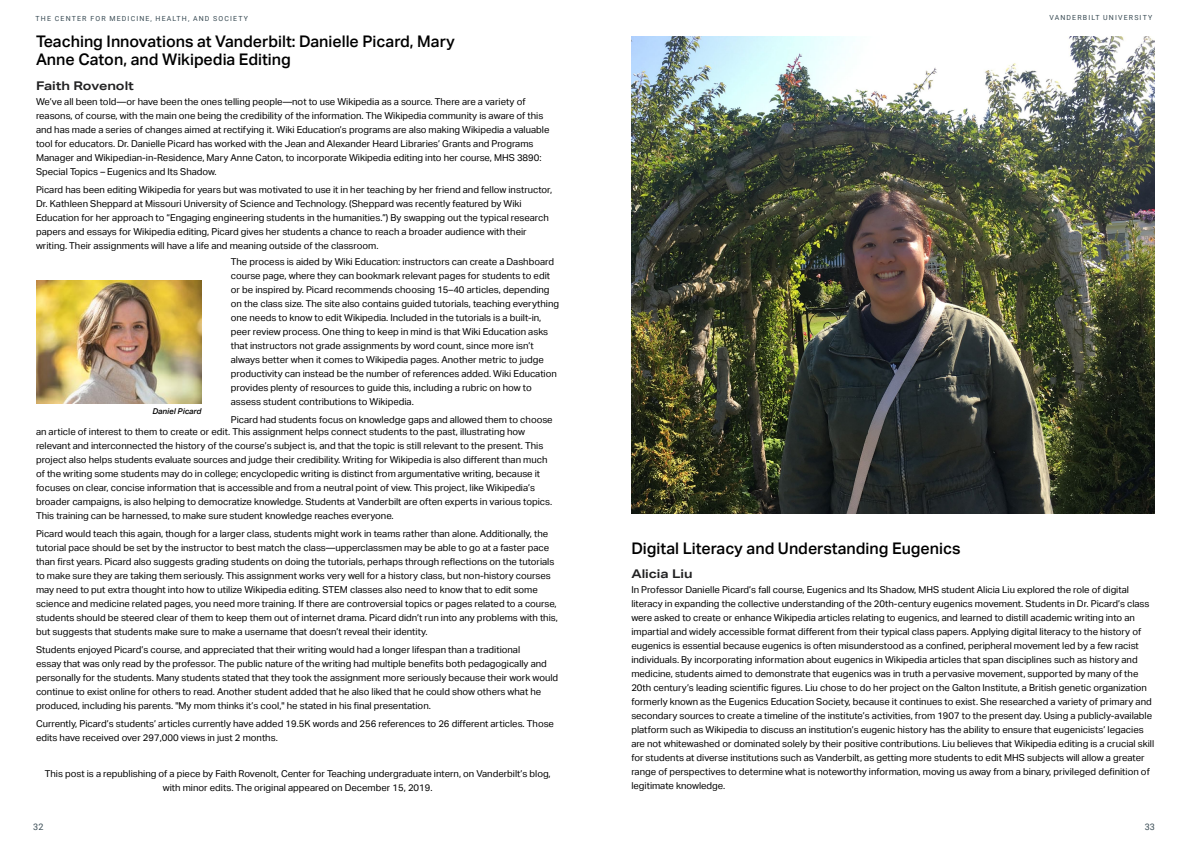
<style>
.page{position:relative;width:1191px;height:842px;background:#fff}
.page>*{position:absolute;margin:0;border:0;box-sizing:border-box;transform-origin:0 0}
.t1{font:500 16px/18px "Aktiv Grotesk";color:#000}
.t2{font:700 12px "Aktiv Grotesk Ex";color:#222223}
.t3{font:9.5px/14px "Aktiv Grotesk";color:#000}
.t4{font:9px "Roboto";color:#384a53}
.t5{font:italic 500 8px "Aktiv Grotesk";color:#000}
.t6{font:7px "Roboto";letter-spacing:.165em;color:#384a53}
</style>
<div class="page">
<img style="left:631px;top:36px;width:524px;height:478px">
<img style="left:36px;top:280px;width:166px;height:123px">
<p class="t6" style="left:36px;top:14px;width:214px">THE CENTER FOR MEDICINE, HEALTH, AND SOCIETY</p>
<h1 class="t1" style="left:36px;top:33px;width:420px">Teaching Innovations at Vanderbilt: Danielle Picard, Mary<br>Anne Caton, and Wikipedia Editing</h1>
<p class="t2" style="left:36px;top:78px;width:99px">Faith Rovenolt</p>
<p class="t3" style="left:36px;top:94px;width:515px">We’ve all been told—or have been the ones telling people—not to use Wikipedia as a source. There are a variety of reasons, of course, with the main one being the credibility of the information. The Wikipedia community is aware of this and has made a series of changes aimed at rectifying it. Wiki Education’s programs are also making Wikipedia a valuable tool for educators. Dr. Danielle Picard has worked with the Jean and Alexander Heard Libraries’ Grants and Programs Manager and Wikipedian-in-Residence, Mary Anne Caton, to incorporate Wikipedia editing into her course, MHS 3890:<br>Special Topics – Eugenics and Its Shadow.</p>
<p class="t3" style="left:36px;top:183px;width:518px">Picard has been editing Wikipedia for years but was motivated to use it in her teaching by her friend and fellow instructor, Dr. Kathleen Sheppard at Missouri University of Science and Technology. (Sheppard was recently featured by Wiki Education for her approach to “Engaging engineering students in the humanities.”) By swapping out the typical research papers and essays for Wikipedia editing, Picard gives her students a chance to reach a broader audience with their writing. Their assignments will have a life and meaning outside of the classroom.</p>
<p class="t3" style="left:231px;top:255px;width:330px">The process is aided by Wiki Education: instructors can create a Dashboard course page, where they can bookmark relevant pages for students to edit or be inspired by. Picard recommends choosing 15–40 articles, depending on the class size. The site also contains guided tutorials, teaching everything one needs to know to edit Wikipedia. Included in the tutorials is a built-in, peer review process. One thing to keep in mind is that Wiki Education asks that instructors not grade assignments by word count, since more isn’t always better when it comes to Wikipedia pages. Another metric to judge productivity can instead be the number of references added. Wiki Education provides plenty of resources to guide this, including a rubric on how to assess student contributions to Wikipedia.</p>
<p class="t3" style="left:231px;top:413px;width:323px">Picard had students focus on knowledge gaps and allowed them to choose</p>
<p class="t5" style="left:153px;top:407px;width:50px">Daniel Picard</p>
<p class="t3" style="left:36px;top:425px;width:518px">an article of interest to them to create or edit. This assignment helps connect students to the past, illustrating how relevant and interconnected the history of the course’s subject is, and that the topic is still relevant to the present. This project also helps students evaluate sources and judge their credibility. Writing for Wikipedia is also different than much of the writing some students may do in college; encyclopedic writing is distinct from argumentative writing, because it focuses on clear, concise information that is accessible and from a neutral point of view. This project, like Wikipedia’s broader campaigns, is also helping to democratize knowledge. Students at Vanderbilt are often experts in various topics.<br>This training can be harnessed, to make sure student knowledge reaches everyone.</p>
<p class="t3" style="left:36px;top:527px;width:523px">Picard would teach this again, though for a larger class, students might work in teams rather than alone. Additionally, the tutorial pace should be set by the instructor to best match the class—upperclassmen may be able to go at a faster pace than first years. Picard also suggests grading students on doing the tutorials, perhaps through reflections on the tutorials to make sure they are taking them seriously. This assignment works very well for a history class, but non-history courses may need to put extra thought into how to utilize Wikipedia editing. STEM classes also need to know that to edit some science and medicine related pages, you need more training. If there are controversial topics or pages related to a course, students should be steered clear of them to keep them out of internet drama. Picard didn’t run into any problems with this, but suggests that students make sure to make a username that doesn’t reveal their identity.</p>
<p class="t3" style="left:36px;top:643px;width:523px">Students enjoyed Picard’s course, and appreciated that their writing would had a longer lifespan than a traditional<br>essay that was only read by the professor. The public nature of the writing had multiple benefits both pedagogically and personally for the students. Many students stated that they took the assignment more seriously because their work would continue to exist online for others to read. Another student added that he also liked that he could show others what he produced, including his parents. "My mom thinks it’s cool," he stated in his final presentation.</p>
<p class="t3" style="left:36px;top:717px;width:519px">Currently, Picard’s students’ articles currently have added 19.5K words and 256 references to 26 different articles. Those edits have received over 297,000 views in just 2 months.</p>
<p class="t3" style="left:45px;top:767px;width:507px;text-align:center">This post is a republishing of a piece by Faith Rovenolt, Center for Teaching undergraduate intern, on Vanderbilt’s blog, with minor edits. The original appeared on December 15, 2019.</p>
<p class="t6" style="left:1049px;top:12px;width:104px">VANDERBILT UNIVERSITY</p>
<h1 class="t1" style="left:631px;top:540px;width:331px">Digital Literacy and Understanding Eugenics</h1>
<p class="t2" style="left:631px;top:567px;width:63px">Alicia Liu</p>
<p class="t3" style="left:631px;top:583px;width:524px">In Professor Danielle Picard’s fall course, Eugenics and Its Shadow, MHS student Alicia Liu explored the role of digital literacy in expanding the collective understanding of the 20th-century eugenics movement. Students in Dr. Picard’s class were asked to create or enhance Wikipedia articles relating to eugenics, and learned to distill academic writing into an impartial and widely accessible format different from their typical class papers. Applying digital literacy to the history of eugenics is essential because eugenics is often misunderstood as a confined, peripheral movement led by a few racist individuals. By incorporating information about eugenics in Wikipedia articles that span disciplines such as history and medicine, students aimed to demonstrate that eugenics was in truth a pervasive movement, supported by many of the 20th century’s leading scientific figures. Liu chose to do her project on the Galton Institute, a British genetic organization formerly known as the Eugenics Education Society, because it continues to exist. She researched a variety of primary and secondary sources to create a timeline of the institute’s activities, from 1907 to the present day. Using a publicly-available platform such as Wikipedia to discuss an institution’s eugenic history has the ability to ensure that eugenicists’ legacies are not whitewashed or dominated solely by their positive contributions. Liu believes that Wikipedia editing is a crucial skill for students at diverse institutions such as Vanderbilt, as getting more students to edit MHS subjects will allow a greater range of perspectives to determine what is noteworthy information, moving us away from a binary, privileged definition of legitimate knowledge.</p>
<p class="t4" style="left:33px;top:820px;width:12px">32</p>
<p class="t4" style="left:1144px;top:820px;width:12px">33</p>
</div>
